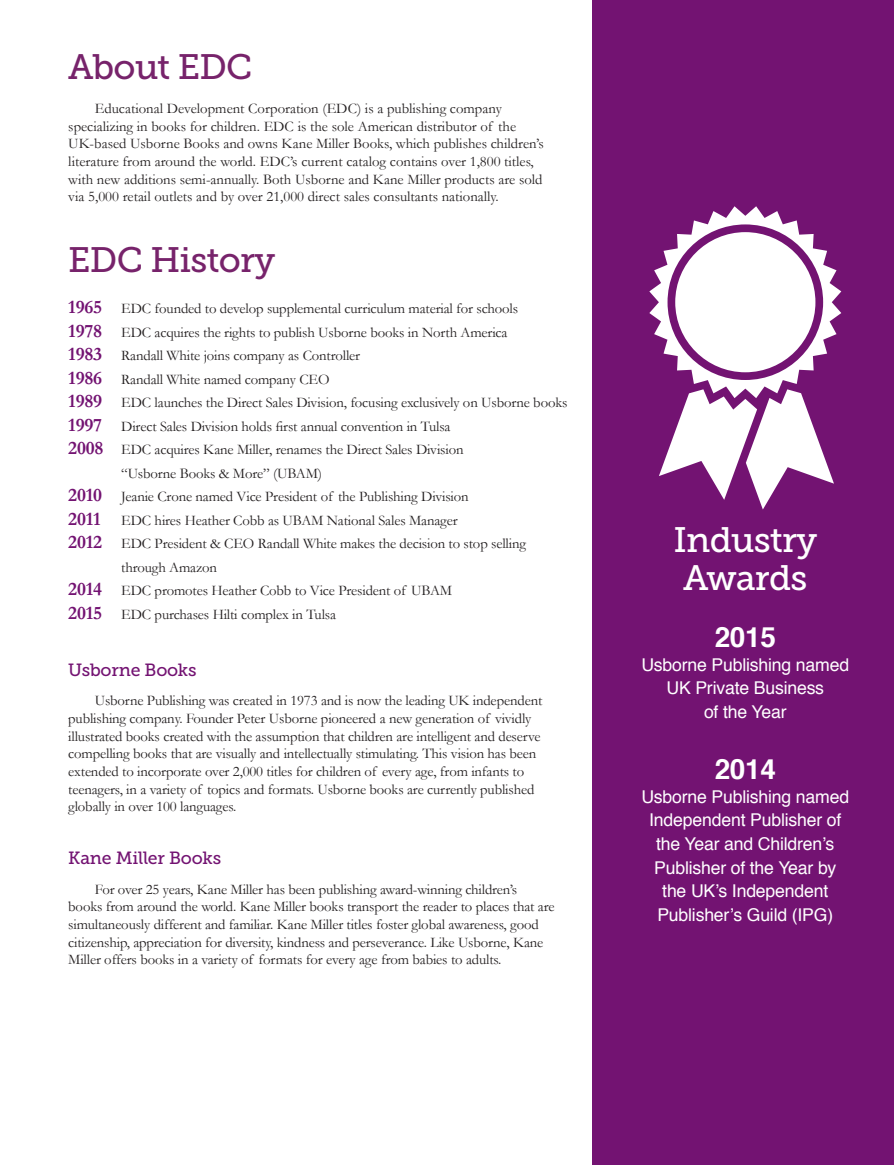
<style>
.page{position:relative;width:894px;height:1165px;background:#fff}
.page>*{position:absolute;margin:0;border:0;box-sizing:border-box;transform-origin:0 0}
.t1{font:35.25px "Museo Slab 500";letter-spacing:-.02em;color:#77236b}
.t2{font:35.25px/38.2px "Museo Slab 500";letter-spacing:-.02em;color:#fff}
.t3{font:700 27.9px "Helvetica";letter-spacing:-.01em;color:#fff}
.t4{font:17.7px/23.5px "Helvetica";letter-spacing:-.01em;color:#fff;text-align:center}
.t5{font:17.7px "Museo Slab 500";letter-spacing:-.01em;color:#731372}
.t6{font:14.7px/17.7px "Garamond";letter-spacing:-.01em;color:#231f20}
.s1{font-weight:700;font-size:19.05px;color:#731372}
</style>
<div class="page">
<div style="left:592px;top:0;width:302px;height:1165px;background:#731372"></div>
<svg style="left:649px;top:206px;width:192px;height:304px"></svg>
<div style="left:675px;top:232px;width:140px;height:140px;background:#fff;border-radius:50%"></div>
<h1 class="t1" style="left:68px;top:47px;width:186px">About EDC</h1>
<p class="t6" style="left:68px;top:99px;width:477px;text-indent:26px">Educational Development Corporation (EDC) is a publishing company specializing in books for children. EDC is the sole American distributor of the UK-based Usborne Books and owns Kane Miller Books, which publishes children’s literature from around the world. EDC’s current catalog contains over 1,800 titles, with new additions semi-annually. Both Usborne and Kane Miller products are sold via 5,000 retail outlets and by over 21,000 direct sales consultants nationally.</p>
<h1 class="t1" style="left:68px;top:240px;width:208px">EDC History</h1>
<p class="t6" style="left:68px;top:299px;width:451px"><span class="s1">1965</span> EDC founded to develop supplemental curriculum material for schools</p>
<p class="t6" style="left:68px;top:323px;width:441px"><span class="s1">1978</span> EDC acquires the rights to publish Usborne books in North America</p>
<p class="t6" style="left:68px;top:346px;width:293px"><span class="s1">1983</span> Randall White joins company as Controller</p>
<p class="t6" style="left:68px;top:370px;width:263px"><span class="s1">1986</span> Randall White named company CEO</p>
<p class="t6" style="left:68px;top:393px;width:501px"><span class="s1">1989</span> EDC launches the Direct Sales Division, focusing exclusively on Usborne books</p>
<p class="t6" style="left:68px;top:417px;width:384px"><span class="s1">1997</span> Direct Sales Division holds first annual convention in Tulsa</p>
<p class="t6" style="left:68px;top:440px;width:397px"><span class="s1">2008</span> EDC acquires Kane Miller, renames the Direct Sales Division</p>
<p class="t6" style="left:121px;top:464px;width:202px">“Usborne Books &amp; More” (UBAM)</p>
<p class="t6" style="left:68px;top:488px;width:402px"><span class="s1">2010</span> Jeanie Crone named Vice President of the Publishing Division</p>
<p class="t6" style="left:68px;top:511px;width:391px"><span class="s1">2011</span> EDC hires Heather Cobb as UBAM National Sales Manager</p>
<p class="t6" style="left:68px;top:535px;width:459px"><span class="s1">2012</span> EDC President &amp; CEO Randall White makes the decision to stop selling</p>
<p class="t6" style="left:121px;top:558px;width:97px">through Amazon</p>
<p class="t6" style="left:68px;top:582px;width:385px"><span class="s1">2014</span> EDC promotes Heather Cobb to Vice President of UBAM</p>
<p class="t6" style="left:68px;top:605px;width:269px"><span class="s1">2015</span> EDC purchases Hilti complex in Tulsa</p>
<p class="t5" style="left:68px;top:660px;width:130px">Usborne Books</p>
<p class="t6" style="left:68px;top:692px;width:475px;text-indent:26px">Usborne Publishing was created in 1973 and is now the leading UK independent publishing company. Founder Peter Usborne pioneered a new generation of vividly illustrated books created with the assumption that children are intelligent and deserve compelling books that are visually and intellectually stimulating. This vision has been extended to incorporate over 2,000 titles for children of every age, from infants to teenagers, in a variety of topics and formats. Usborne books are currently published globally in over 100 languages.</p>
<p class="t5" style="left:68px;top:848px;width:154px">Kane Miller Books</p>
<p class="t6" style="left:68px;top:880px;width:488px;text-indent:26px">For over 25 years, Kane Miller has been publishing award-winning children’s books from around the world. Kane Miller books transport the reader to places that are simultaneously different and familiar. Kane Miller titles foster global awareness, good citizenship, appreciation for diversity, kindness and perseverance. Like Usborne, Kane Miller offers books in a variety of formats for every age from babies to adults.</p>
<h1 class="t2" style="left:673px;top:521px;width:145px">Industry<br>Awards</h1>
<h2 class="t3" style="left:714px;top:615px;width:63px">2015</h2>
<p class="t4" style="left:641px;top:653px;width:209px">Usborne Publishing named<br>UK Private Business<br>of the Year</p>
<h2 class="t3" style="left:714px;top:747px;width:63px">2014</h2>
<p class="t4" style="left:641px;top:786px;width:209px">Usborne Publishing named<br>Independent Publisher of the Year and Children’s<br>Publisher of the Year by the UK’s Independent<br>Publisher’s Guild (IPG)</p>
</div>
